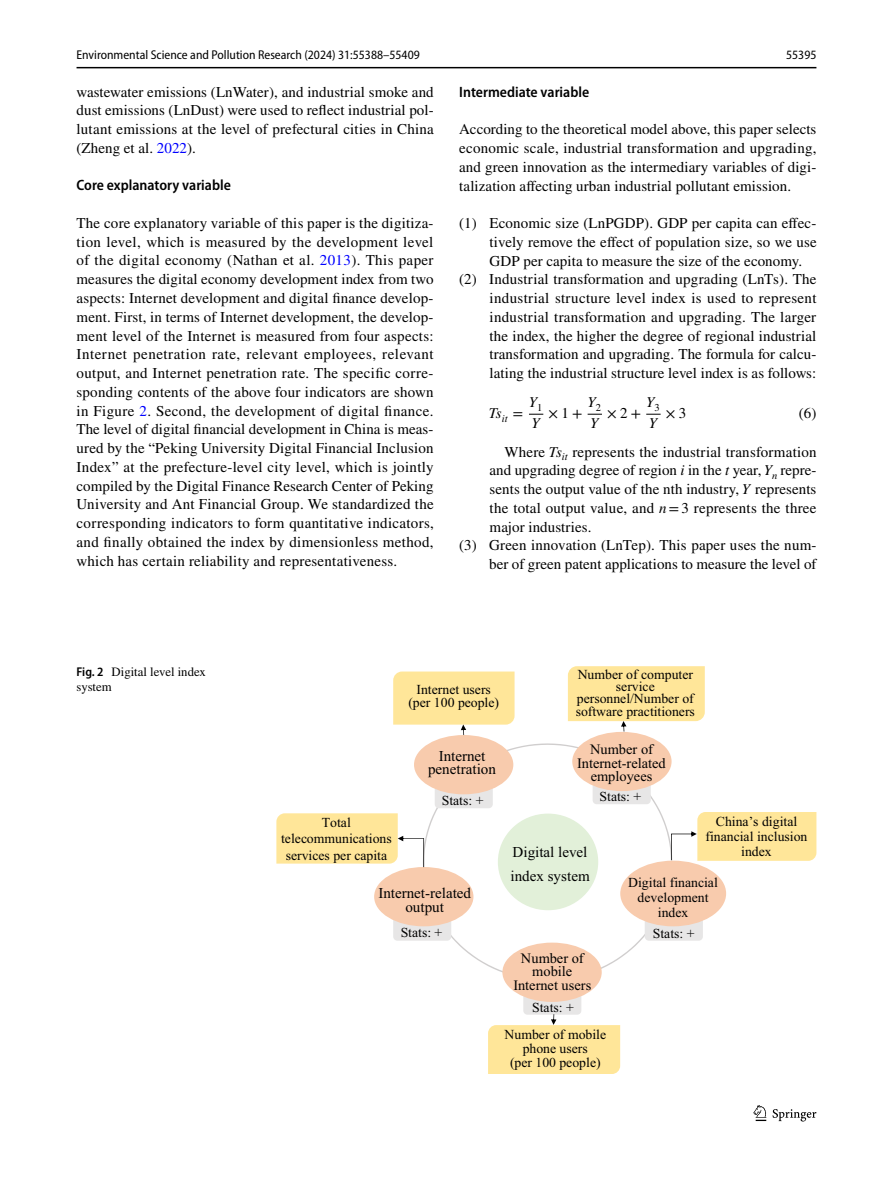
<style>
.page{position:relative;width:893px;height:1187px;background:#fff}
.page>*{position:absolute;margin:0;border:0;box-sizing:border-box;transform-origin:0 0}
.t1{font:15px/18.8px "STIX";letter-spacing:.005em;color:#000;text-align:justify}
.t2{font:15px/13.8px "Times New Roman PSMT2";color:#000;text-align:center}
.t3{font:15px "STIX";letter-spacing:.025em;color:#000}
.t4{font:600 semi-condensed 15px "Myriad Pro";color:#000}
.t5{font:15px/21.5px "STIX General Italic 20";color:#000}
.t6{font:15px "STIX Math Regular 6";color:#000}
.t7{font:14.4px/13.8px "Times New Roman PSMT2";color:#000;text-align:center}
.t8{font:13.8px/15.1px "Times New Roman PSMT2";color:#000;text-align:center}
.t9{font:semi-condensed 12.75px "Myriad Pro";color:#000}
.t10{font:12.75px/15px "STIX";color:#000}
.t11{font:10.5px "STIX General Italic 20";color:#000}
.s1{color:#00f}
.s2{font-family:"STIX General Regular 16"}
.s3{font-family:"STIX General Italic 17"}
.s4{font-style:italic}
.s5{font-family:"STIX General Italic 18"}
.s6{font-family:"STIX General Italic 19"}
.s7{font-family:"Myriad Pro";font-weight:600;font-stretch:semi-condensed}
</style>
<div class="page">
<hr style="left:77px;top:67px;width:739px;height:1px;background:#000">
<svg style="left:753px;top:1105px;width:13px;height:15px"></svg>
<svg style="left:773px;top:1109px;width:43px;height:12px"></svg>
<svg style="left:529px;top:413px;width:14px;height:1px"></svg>
<svg style="left:588px;top:413px;width:14px;height:1px"></svg>
<svg style="left:646px;top:413px;width:15px;height:1px"></svg>
<svg style="left:423px;top:743px;width:249px;height:237px"></svg>
<div style="left:393px;top:916px;width:58px;height:24px;background:#e7e6e6;border-radius:4px"></div>
<div style="left:523px;top:990px;width:58px;height:24px;background:#e7e6e6;border-radius:4px"></div>
<div style="left:645px;top:916px;width:58px;height:24px;background:#e7e6e6;border-radius:4px"></div>
<div style="left:593px;top:779px;width:58px;height:25px;background:#e7e6e6;border-radius:4px"></div>
<div style="left:435px;top:783px;width:58px;height:25px;background:#e7e6e6;border-radius:4px"></div>
<div style="left:498px;top:813px;width:100px;height:97px;background:#e2f0d9;border-radius:50%"></div>
<div style="left:414px;top:735px;width:99px;height:59px;background:#f8cbad;border-radius:50%"></div>
<div style="left:572px;top:731px;width:100px;height:60px;background:#f8cbad;border-radius:50%"></div>
<div style="left:502px;top:942px;width:100px;height:59px;background:#f8cbad;border-radius:50%"></div>
<div style="left:374px;top:867px;width:99px;height:59px;background:#f8cbad;border-radius:50%"></div>
<div style="left:620px;top:860px;width:106px;height:66px;background:#f8cbad;border-radius:50%"></div>
<svg style="left:393px;top:671px;width:122px;height:64px"></svg>
<svg style="left:568px;top:666px;width:137px;height:65px"></svg>
<svg style="left:671px;top:812px;width:145px;height:48px"></svg>
<svg style="left:276px;top:813px;width:148px;height:54px"></svg>
<svg style="left:488px;top:1014px;width:132px;height:59px"></svg>
<p class="t9" style="left:77px;top:48px;width:345px">Environmental Science and Pollution Research (2024) 31:55388–55409</p>
<p class="t9" style="left:786px;top:48px;width:32px">55395</p>
<p class="t1" style="left:77px;top:83px;width:359px">wastewater emissions (LnWater), and industrial smoke and dust emissions (LnDust) were used to reflect industrial pol&shy;lutant emissions at the level of prefectural cities in China (Zheng et al. <span class="s1">2022</span>).</p>
<p class="t4" style="left:77px;top:177px;width:156px">Core explanatory variable</p>
<p class="t1" style="left:77px;top:214px;width:359px">The core explanatory variable of this paper is the digitiza&shy;tion level, which is measured by the development level of the digital economy (Nathan et al. <span class="s1">2013</span>). This paper measures the digital economy development index from two aspects: Internet development and digital finance develop&shy;ment. First, in terms of Internet development, the develop&shy;ment level of the Internet is measured from four aspects:<br>Internet penetration rate, relevant employees, relevant output, and Internet penetration rate. The specific corre&shy;sponding contents of the above four indicators are shown in Figure <span class="s1">2</span>. Second, the development of digital finance.<br>The level of digital financial development in China is meas&shy;ured by the “Peking University Digital Financial Inclusion Index” at the prefecture-level city level, which is jointly compiled by the Digital Finance Research Center of Peking University and Ant Financial Group. We standardized the corresponding indicators to form quantitative indicators, and finally obtained the index by dimensionless method, which has certain reliability and representativeness.</p>
<p class="t4" style="left:459px;top:83px;width:131px">Intermediate variable</p>
<p class="t1" style="left:459px;top:121px;width:359px">According to the theoretical model above, this paper selects economic scale, industrial transformation and upgrading, and green innovation as the intermediary variables of digi&shy;talization affecting urban industrial pollutant emission.</p>
<p class="t1" style="left:459px;top:215px;width:359px">(1) Economic size (LnPGDP). GDP per capita can effec-</p>
<p class="t1" style="left:490px;top:233px;width:329px">tively remove the effect of population size, so we use</p>
<p class="t1" style="left:490px;top:252px;width:314px">GDP per capita to measure the size of the economy.</p>
<p class="t1" style="left:459px;top:271px;width:359px">(2) Industrial transformation and upgrading (LnTs). The</p>
<p class="t3" style="left:490px;top:288px;width:328px">industrial structure level index is used to represent</p>
<p class="t1" style="left:490px;top:308px;width:328px">industrial transformation and upgrading. The larger</p>
<p class="t1" style="left:490px;top:327px;width:328px">the index, the higher the degree of regional industrial</p>
<p class="t1" style="left:490px;top:346px;width:328px">transformation and upgrading. The formula for calcu-</p>
<p class="t1" style="left:490px;top:365px;width:328px">lating the industrial structure level index is as follows:</p>
<p class="t5" style="left:529px;top:392px;width:15px">Y<sub>1<br></sub>Y</p>
<p class="t6" style="left:548px;top:404px;width:36px">×<span class="s2">1</span>+</p>
<p class="t5" style="left:588px;top:392px;width:15px">Y<sub>2<br></sub>Y</p>
<p class="t6" style="left:607px;top:404px;width:36px">×<span class="s2">2</span>+</p>
<p class="t5" style="left:646px;top:392px;width:15px">Y<sub>3<br></sub>Y</p>
<p class="t6" style="left:666px;top:404px;width:22px">×<span class="s2">3</span></p>
<p class="t5" style="left:489px;top:403px;width:15px">Ts</p>
<p class="t1" style="left:799px;top:405px;width:19px">(6)</p>
<p class="t11" style="left:502px;top:414px;width:23px">it <sup>=</sup></p>
<p class="t1" style="left:504px;top:443px;width:314px">Where <span class="s3">Ts</span><sub>it</sub> represents the industrial transformation</p>
<p class="t1" style="left:490px;top:462px;width:328px">and upgrading degree of region <span class="s4">i</span> in the <span class="s4">t</span> year, <span class="s5">Y</span><sub>n</sub> repre-</p>
<p class="t1" style="left:490px;top:480px;width:328px">sents the output value of the nth industry, <span class="s6">Y</span> represents</p>
<p class="t1" style="left:490px;top:499px;width:328px">the total output value, and <span class="s4">n</span>=3 represents the three</p>
<p class="t1" style="left:490px;top:518px;width:103px">major industries.</p>
<p class="t1" style="left:459px;top:537px;width:359px">(3) Green innovation (LnTep). This paper uses the num-</p>
<p class="t1" style="left:489px;top:555px;width:329px">ber of green patent applications to measure the level of</p>
<p class="t10" style="left:77px;top:664px;width:131px"><span class="s7">Fig. 2</span> Digital level index system</p>
<p class="t8" style="left:408px;top:685px;width:92px;line-height:12.3px">Internet users (per 100 people)</p>
<p class="t8" style="left:576px;top:669px;width:121px;line-height:12.3px">Number of computer service personnel/Number of software practitioners</p>
<p class="t2" style="left:428px;top:750px;width:69px">Internet penetration</p>
<p class="t7" style="left:577px;top:743px;width:90px">Number of<br>Internet-related employees</p>
<p class="t8" style="left:442px;top:793px;width:43px">Stats: +</p>
<p class="t8" style="left:600px;top:789px;width:43px">Stats: +</p>
<p class="t8" style="left:281px;top:815px;width:112px;line-height:16.5px">Total telecommunications services per capita</p>
<p class="t2" style="left:378px;top:887px;width:94px">Internet-related output</p>
<p class="t2" style="left:510px;top:841px;width:81px;line-height:23.4px;text-align:left">Digital level index system</p>
<p class="t8" style="left:705px;top:814px;width:103px">China’s digital financial inclusion index</p>
<p class="t8" style="left:628px;top:876px;width:91px">Digital financial development index</p>
<p class="t8" style="left:401px;top:925px;width:43px">Stats: +</p>
<p class="t8" style="left:653px;top:927px;width:43px">Stats: +</p>
<p class="t7" style="left:513px;top:952px;width:79px">Number of mobile<br>Internet users</p>
<p class="t8" style="left:532px;top:1000px;width:43px">Stats: +</p>
<p class="t8" style="left:505px;top:1028px;width:103px;line-height:13.6px">Number of mobile phone users<br>(per 100 people)</p>
</div>
